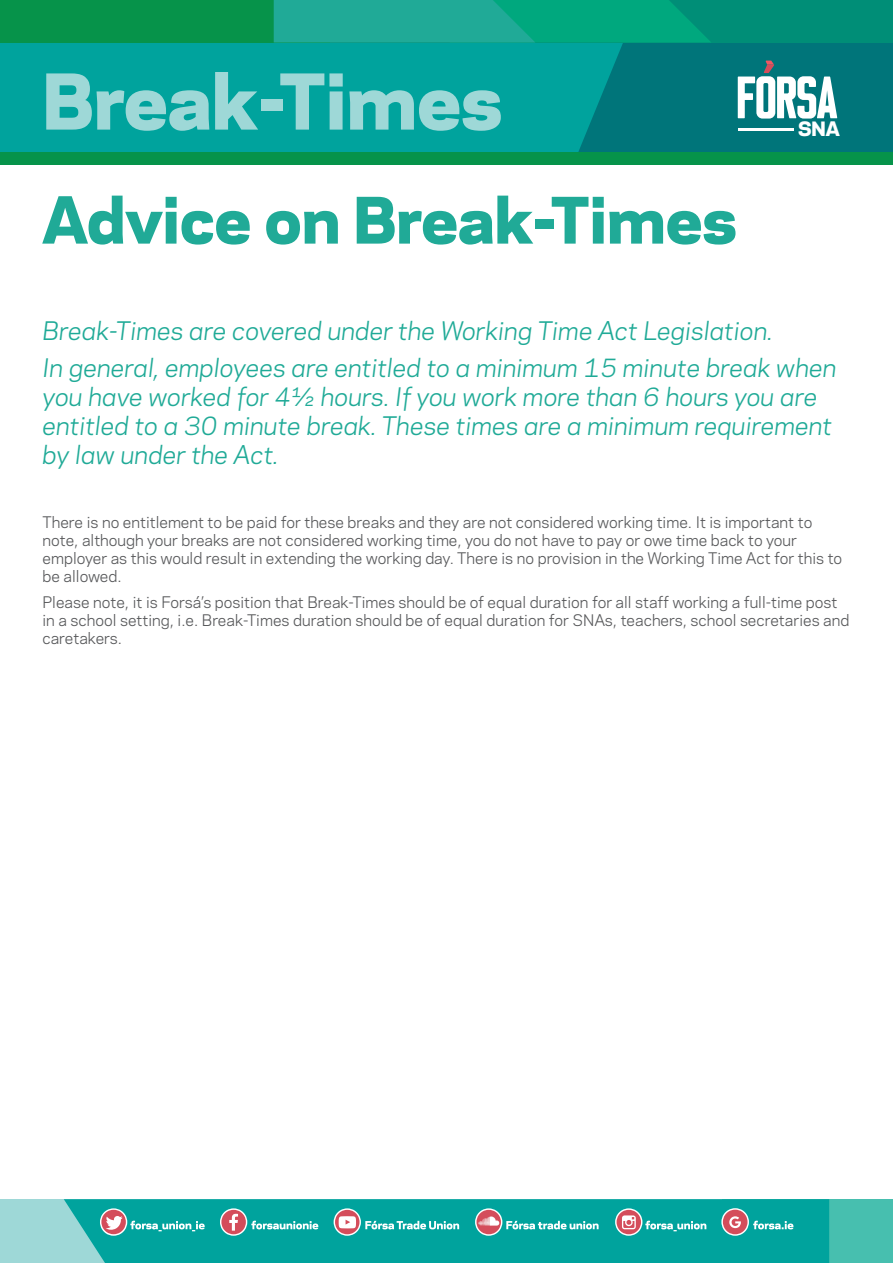
<style>
.page{position:relative;width:893px;height:1263px;background:#fff}
.page>*{position:absolute;margin:0;border:0;box-sizing:border-box;transform-origin:0 0}
.t1{font:800 72px "Polaris";color:#9ed8d7}
.t2{font:800 60px "Polaris";color:#20aa97}
.t3{font:italic 24px/28.8px "Polaris";color:#20aa97}
.t4{font:800 18.6px "Polaris";color:#fff}
.t5{font:15px/18px "Polaris";color:#58595b}
</style>
<div class="page">
<div style="left:536px;top:0;width:357px;height:154px;background:#00757a"></div>
<div style="left:0;top:43px;width:623px;height:109px;background:#00a39d"></div>
<svg style="left:738px;top:61px;width:99px;height:58px"></svg>
<hr style="left:738px;top:128px;width:55px;height:2px;background:#fff">
<div style="left:0;top:0;width:893px;height:43px;background:#008e77"></div>
<div style="left:0;top:0;width:329px;height:43px;background:#06934a"></div>
<svg style="left:274px;top:0;width:437px;height:43px;background:#11a78b"></svg>
<div style="left:0;top:152px;width:893px;height:12px;background:#06934a"></div>
<div style="left:0;top:1199px;width:892px;height:64px;background:#9ed8d7"></div>
<div style="left:722px;top:1199px;width:171px;height:64px;background:#47bfaf"></div>
<svg style="left:64px;top:1199px;width:765px;height:64px;background:#07a59f"></svg>
<svg style="left:100px;top:1208px;width:693px;height:28px;background:#3ea7a4"></svg>
<h1 class="t1" style="left:43px;top:63px;width:461px">Break-Times</h1>
<h2 class="t2" style="left:43px;top:188px;width:696px">Advice on Break-Times</h2>
<p class="t4" style="left:798px;top:119px;width:43px">SNA</p>
<h3 class="t3" style="left:43px;top:314px;width:796px;line-height:37.3px">Break-Times are covered under the Working Time Act Legislation.<br>In general, employees are entitled to a minimum 15 minute break when</h3>
<h3 class="t3" style="left:43px;top:384px;width:791px">you have worked for 4½ hours. If you work more than 6 hours you are entitled to a 30 minute break. These times are a minimum requirement by law under the Act.</h3>
<p class="t5" style="left:43px;top:514px;width:801px">There is no entitlement to be paid for these breaks and they are not considered working time. It is important to note, although your breaks are not considered working time, you do not have to pay or owe time back to your employer as this would result in extending the working day. There is no provision in the Working Time Act for this to be allowed.</p>
<p class="t5" style="left:43px;top:595px;width:808px">Please note, it is Forsá’s position that Break-Times should be of equal duration for all staff working a full-time post in a school setting, i.e. Break-Times duration should be of equal duration for SNAs, teachers, school secretaries and caretakers.</p>
</div>
